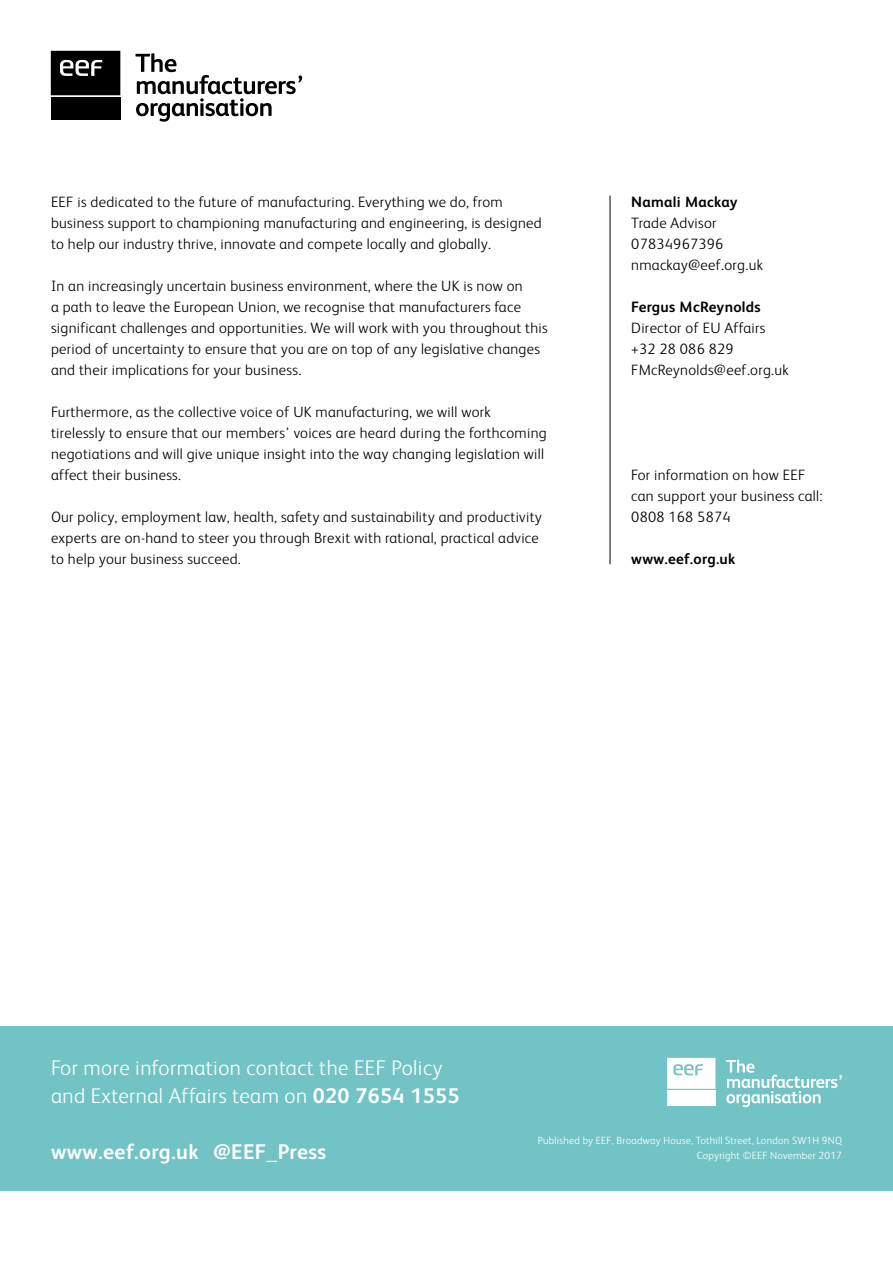
<style>
.page{position:relative;width:893px;height:1263px;background:#fff}
.page>*{position:absolute;margin:0;border:0;box-sizing:border-box;transform-origin:0 0}
.t1{font:300 21.3px/27.8px "FS Albert";letter-spacing:.02em;color:#fff}
.t2{font:700 21.3px "FS Albert";letter-spacing:.02em;color:#fff}
.t3{font:300 15px/21px "FS Albert";letter-spacing:.02em;color:#000}
.t4{font:700 15px "FS Albert";letter-spacing:.02em;color:#000}
.t5{font:300 10.5px/15px "FS Albert";letter-spacing:.02em;color:#fff;text-align:right}
.s1{font-weight:700}
</style>
<div class="page">
<div style="left:0;top:1026px;width:893px;height:165px;background:#72c3c6"></div>
<svg style="left:726px;top:1059px;width:116px;height:48px"></svg>
<div style="left:667px;top:1090px;width:48px;height:15px;background:#fff"></div>
<svg style="left:667px;top:1058px;width:48px;height:31px"></svg>
<hr style="left:610px;top:196px;width:1px;height:368px;background:#000">
<svg style="left:135px;top:53px;width:167px;height:69px"></svg>
<div style="left:51px;top:97px;width:69px;height:22px;background:#000"></div>
<svg style="left:51px;top:51px;width:69px;height:44px;background:#1a1a1a"></svg>
<p class="t3" style="left:51px;top:191px;width:492px">EEF is dedicated to the future of manufacturing. Everything we do, from business support to championing manufacturing and engineering, is designed to help our industry thrive, innovate and compete locally and globally.</p>
<p class="t3" style="left:51px;top:275px;width:498px">In an increasingly uncertain business environment, where the UK is now on<br>a path to leave the European Union, we recognise that manufacturers face significant challenges and opportunities. We will work with you throughout this period of uncertainty to ensure that you are on top of any legislative changes and their implications for your business.</p>
<p class="t3" style="left:51px;top:401px;width:497px">Furthermore, as the collective voice of UK manufacturing, we will work tirelessly to ensure that our members’ voices are heard during the forthcoming negotiations and will give unique insight into the way changing legislation will affect their business.</p>
<p class="t3" style="left:51px;top:506px;width:492px">Our policy, employment law, health, safety and sustainability and productivity experts are on-hand to steer you through Brexit with rational, practical advice to help your business succeed.</p>
<p class="t4" style="left:631px;top:192px;width:108px">Namali Mackay</p>
<p class="t3" style="left:631px;top:212px;width:133px">Trade Advisor<br>07834967396 nmackay@eef.org.uk</p>
<p class="t4" style="left:631px;top:297px;width:131px">Fergus McReynolds</p>
<p class="t3" style="left:631px;top:317px;width:159px">Director of EU Affairs +32 28 086 829<br>FMcReynolds@eef.org.uk</p>
<p class="t3" style="left:631px;top:464px;width:193px">For information on how EEF can support your business call:<br>0808 168 5874</p>
<p class="t4" style="left:631px;top:549px;width:106px">www.eef.org.uk</p>
<h1 class="t1" style="left:51px;top:1053px;width:410px">For more information contact the EEF Policy and External Affairs team on <span class="s1">020 7654 1555</span></h1>
<h1 class="t2" style="left:51px;top:1137px;width:277px">www.eef.org.uk @EEF_Press</h1>
<p class="t5" style="left:538px;top:1132px;width:305px">Published by EEF, Broadway House, Tothill Street, London SW1H 9NQ<br>Copyright ©EEF November 2017</p>
</div>
